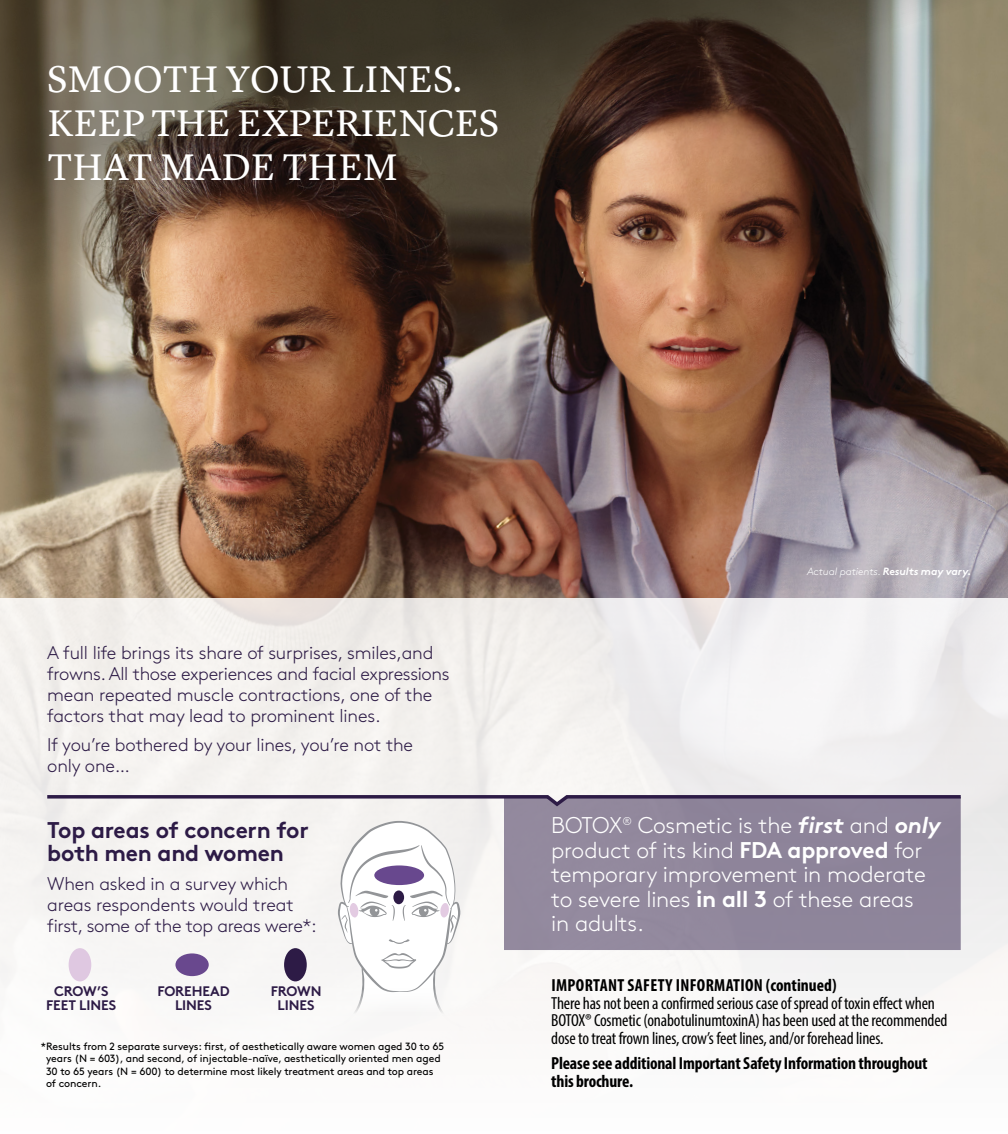
<style>
.page{position:relative;width:1008px;height:1134px;background:#fff}
.page>*{position:absolute;margin:0;border:0;box-sizing:border-box;transform-origin:0 0}
.t1{font:38.5px/43.8px "Lyon Text";letter-spacing:-.005em;color:#fff}
.t2{font:300 22.75px/24.5px "Brown Std";letter-spacing:-.01em;color:#fff}
.t3{font:700 22.75px/22.8px "Brown Std";letter-spacing:-.01em;color:#2d1b46}
.t4{font:300 18.38px/21px "Brown Std";letter-spacing:-.01em;color:#2d1b46}
.t5{font:condensed 17.5px/17.5px "Myriad Pro";letter-spacing:-.01em;color:#000}
.t6{font:700 condensed 17.5px/17.5px "Myriad Pro";letter-spacing:-.01em;color:#000}
.t7{font:700 condensed 17.5px "Myriad Pro";letter-spacing:.02em;color:#000}
.t8{font:700 13.83px/13.8px "Brown Std";letter-spacing:-.01em;color:#2d1b46;text-align:center}
.t9{font:10.5px/12.2px "Brown Std";letter-spacing:-.01em;color:#000}
.t10{font:italic 300 10.5px "Brown Std";letter-spacing:-.01em;color:#fff}
.s1{font-weight:700}
.s2{font-weight:700;font-style:italic}
</style>
<div class="page">
<img style="left:0;top:304px;width:1008px;height:294px">
<div style="left:0;top:598px;width:1008px;height:536px;background:#f6f5f4"></div>
<svg style="left:0;top:0;width:1008px;height:304px;background:#675443"></svg>
<svg style="left:44px;top:793px;width:917px;height:16px"></svg>
<div style="left:504px;top:797px;width:457px;height:153px;background:#8f859b"></div>
<svg style="left:338px;top:821px;width:123px;height:191px"></svg>
<div style="left:374px;top:865px;width:50px;height:20px;background:#68488e;border-radius:50%"></div>
<div style="left:393px;top:890px;width:11px;height:14px;background:#2d1b46;border-radius:50%"></div>
<div style="left:69px;top:948px;width:22px;height:33px;background:#dfc8e1;border-radius:50%"></div>
<div style="left:175px;top:953px;width:34px;height:23px;background:#69488e;border-radius:50%"></div>
<div style="left:284px;top:948px;width:23px;height:33px;background:#2d1b46;border-radius:50%"></div>
<h1 class="t1" style="left:48px;top:54px;width:453px">SMOOTH YOUR LINES.<br>KEEP THE EXPERIENCES<br>THAT MADE THEM</h1>
<p class="t4" style="left:47px;top:642px;width:404px">A full life brings its share of surprises, smiles,and frowns. All those experiences and facial expressions mean repeated muscle contractions, one of the factors that may lead to prominent lines.</p>
<p class="t4" style="left:47px;top:734px;width:367px">If you’re bothered by your lines, you’re not the only one…</p>
<p class="t3" style="left:47px;top:819px;width:263px">Top areas of concern for both men and women</p>
<p class="t4" style="left:47px;top:873px;width:271px">When asked in a survey which areas respondents would treat first, some of the top areas were*:</p>
<p class="t8" style="left:46px;top:984px;width:72px">CROW’S<br>FEET LINES</p>
<p class="t8" style="left:157px;top:984px;width:74px">FOREHEAD<br>LINES</p>
<p class="t8" style="left:271px;top:984px;width:52px">FROWN<br>LINES</p>
<p class="t9" style="left:46px;top:1040px;width:400px;text-indent:-5px">*Results from 2 separate surveys: first, of aesthetically aware women aged 30 to 65 years (N = 603), and second, of injectable-naïve, aesthetically oriented men aged 30 to 65 years (N = 600) to determine most likely treatment areas and top areas of concern.</p>
<p class="t10" style="left:807px;top:565px;width:166px">Actual patients. <span class="s1">Results may vary.</span></p>
<p class="t2" style="left:551px;top:814px;width:391px">BOTOX<sup>®</sup> Cosmetic is the <span class="s2">first</span> and <span class="s2">only </span>product of its kind <span class="s1">FDA approved</span> for temporary improvement in moderate to severe lines <span class="s1">in all 3</span> of these areas<br>in adults.</p>
<p class="t7" style="left:551px;top:975px;width:287px">IMPORTANT SAFETY INFORMATION (continued)</p>
<p class="t5" style="left:551px;top:994px;width:398px">There has not been a confirmed serious case of spread of toxin effect when<br>BOTOX® Cosmetic (onabotulinumtoxinA) has been used at the recommended dose to treat frown lines, crow’s feet lines, and/or forehead lines.</p>
<p class="t6" style="left:551px;top:1054px;width:378px">Please see additional Important Safety Information throughout this brochure.</p>
</div>
